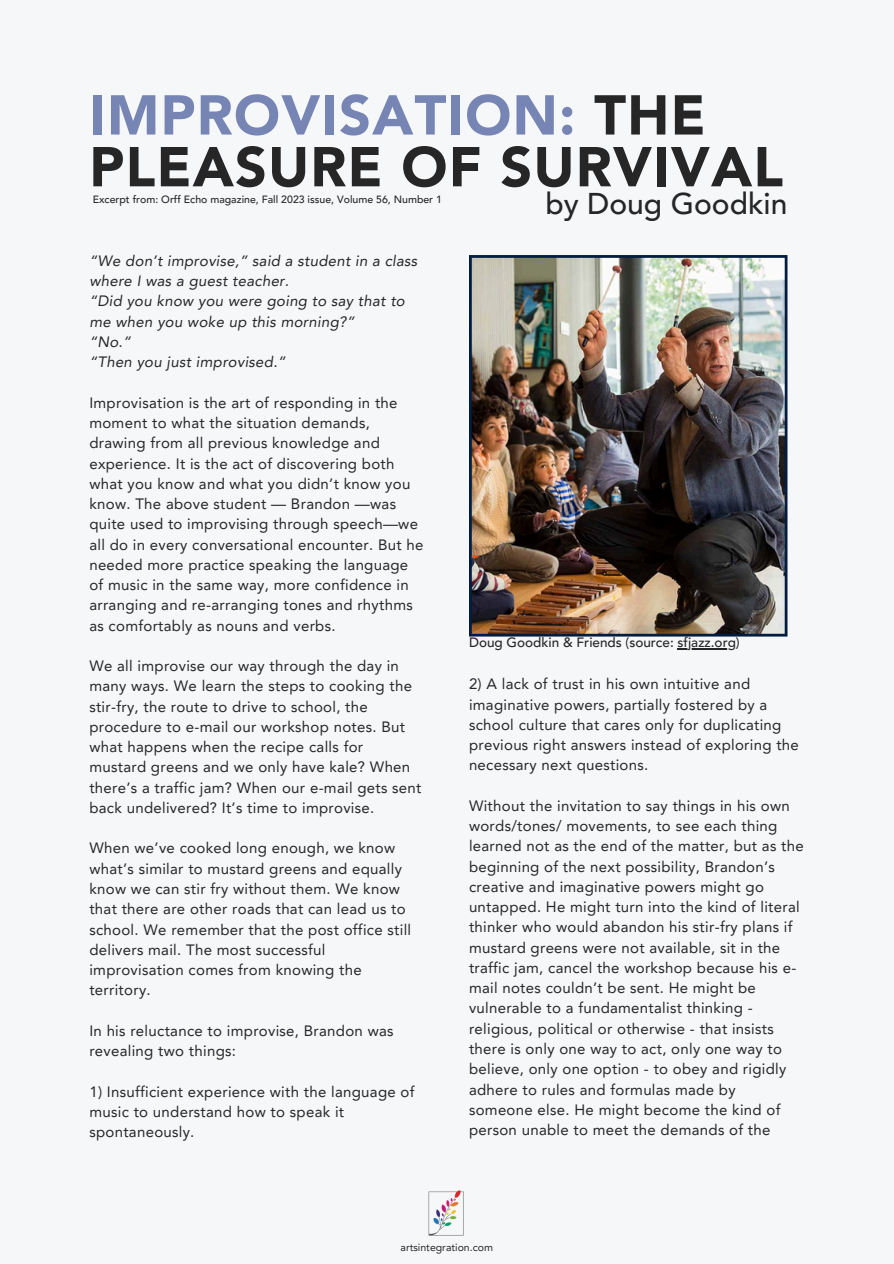
<style>
.page{position:relative;width:894px;height:1264px;background:#fff}
.page>*{position:absolute;margin:0;border:0;box-sizing:border-box;transform-origin:0 0}
.t1{font:900 55.5px/51.8px "Avenir LT Pro";letter-spacing:.02em;color:#262627}
.t2{font:500 30px "Avenir LT Pro";color:#262627}
.t3{font:15px/20.2px "Avenir LT Pro";letter-spacing:.02em;color:#262627}
.t4{font:italic 15px/20.2px "Avenir LT Pro";letter-spacing:.02em;color:#262627}
.t5{font:500 13.5px "Avenir LT Pro";color:#262627}
.t6{font:500 10.5px "Avenir LT Pro";color:#262627}
.t7{font:10.5px "Avenir LT Pro";color:#262627}
.s1{color:#7685b4}
</style>
<div class="page">
<div style="left:0;top:0;width:893px;height:1263px;background:#f6f7f9"></div>
<img style="left:469px;top:255px;width:318px;height:381px">
<hr style="left:677px;top:648px;width:58px;height:1px;background:#262627">
<img style="left:428px;top:1190px;width:36px;height:46px">
<h5 class="t1" style="left:89px;top:94px;width:695px"><span class="s1">IMPROVISATION:</span> THE<br>PLEASURE OF SURVIVAL</h5>
<h3 class="t6" style="left:93px;top:195px;width:350px">Excerpt from: Orff Echo magazine, Fall 2023 issue, Volume 56, Number 1</h3>
<h4 class="t2" style="left:545px;top:191px;width:243px">by Doug Goodkin</h4>
<h2 class="t4" style="left:89px;top:252px;width:329px">“We don’t improvise,” said a student in a class where I was a guest teacher.<br>“Did you know you were going to say that to me when you woke up this morning?”<br>“No.”<br>“Then you just improvised.”</h2>
<h4 class="t3" style="left:89px;top:394px;width:335px">Improvisation is the art of responding in the moment to what the situation demands, drawing from all previous knowledge and experience. It is the act of discovering both what you know and what you didn’t know you know. The above student — Brandon —was quite used to improvising through speech—we all do in every conversational encounter. But he needed more practice speaking the language of music in the same way, more confidence in arranging and re-arranging tones and rhythms as comfortably as nouns and verbs.</h4>
<h4 class="t3" style="left:89px;top:657px;width:333px">We all improvise our way through the day in many ways. We learn the steps to cooking the stir-fry, the route to drive to school, the procedure to e-mail our workshop notes. But what happens when the recipe calls for mustard greens and we only have kale? When there’s a traffic jam? When our e-mail gets sent back undelivered? It’s time to improvise.</h4>
<h4 class="t3" style="left:89px;top:839px;width:323px">When we’ve cooked long enough, we know what’s similar to mustard greens and equally know we can stir fry without them. We know that there are other roads that can lead us to school. We remember that the post office still delivers mail. The most successful improvisation comes from knowing the territory.</h4>
<h4 class="t3" style="left:89px;top:1021px;width:306px">In his reluctance to improvise, Brandon was revealing two things:</h4>
<h4 class="t3" style="left:89px;top:1082px;width:326px">1) Insufficient experience with the language of music to understand how to speak it spontaneously.</h4>
<h4 class="t5" style="left:469px;top:637px;width:272px">Doug Goodkin &amp; Friends (source: sfjazz.org)</h4>
<h4 class="t3" style="left:469px;top:675px;width:331px">2) A lack of trust in his own intuitive and imaginative powers, partially fostered by a school culture that cares only for duplicating previous right answers instead of exploring the necessary next questions.</h4>
<p class="t3" style="left:469px;top:797px;width:336px">Without the invitation to say things in his own words/tones/ movements, to see each thing learned not as the end of the matter, but as the beginning of the next possibility, Brandon’s creative and imaginative powers might go untapped. He might turn into the kind of literal thinker who would abandon his stir-fry plans if mustard greens were not available, sit in the traffic jam, cancel the workshop because his e&shy;mail notes couldn’t be sent. He might be vulnerable to a fundamentalist thinking - religious, political or otherwise - that insists there is only one way to act, only one way to believe, only one option - to obey and rigidly adhere to rules and formulas made by<br>someone else. He might become the kind of person unable to meet the demands of the</p>
<p class="t7" style="left:400px;top:1243px;width:94px">artsintegration.com</p>
</div>
